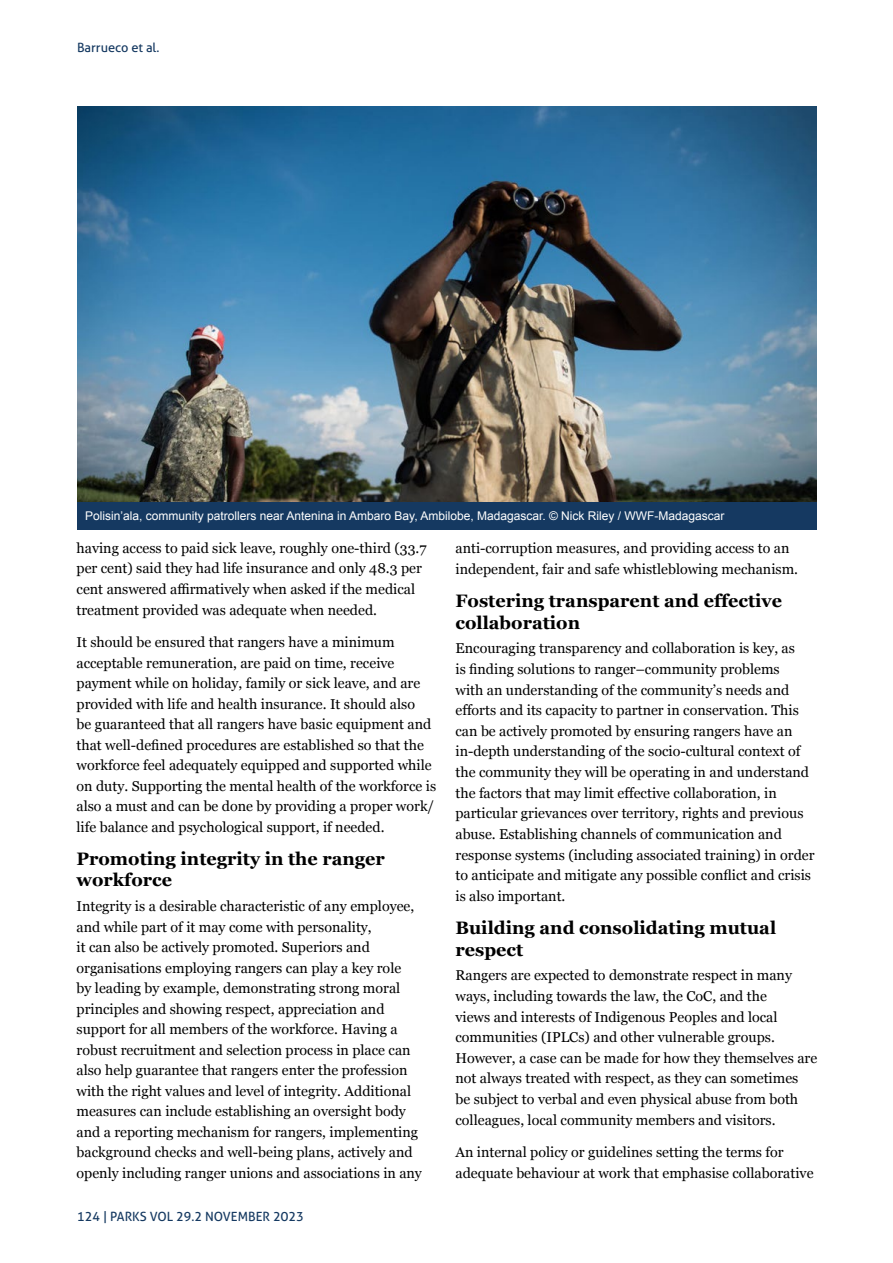
<style>
.page{position:relative;width:893px;height:1263px;background:#fff}
.page>*{position:absolute;margin:0;border:0;box-sizing:border-box;transform-origin:0 0}
.t1{font:700 18px/21.3px "Georgia";color:#000}
.t2{font:14.25px/20.5px "Georgia";color:#000}
.t3{font:12.75px "Aller";color:#153961}
.t4{font:12px "Arial";color:#fff}
</style>
<div class="page">
<img style="left:77px;top:106px;width:739px;height:396px">
<div style="left:77px;top:502px;width:739px;height:27px;background:#153961"></div>
<p class="t3" style="left:77px;top:39px;width:84px">Barrueco et al.</p>
<p class="t4" style="left:85px;top:508px;width:641px">Polisin’ala, community patrollers near Antenina in Ambaro Bay, Ambilobe, Madagascar. © Nick Riley / WWF-Madagascar</p>
<p class="t2" style="left:77px;top:537px;width:352px">having access to paid sick leave, roughly one-third (33.7 per cent) said they had life insurance and only 48.3 per cent answered affirmatively when asked if the medical treatment provided was adequate when needed.</p>
<p class="t2" style="left:77px;top:631px;width:361px">It should be ensured that rangers have a minimum acceptable remuneration, are paid on time, receive payment while on holiday, family or sick leave, and are provided with life and health insurance. It should also<br>be guaranteed that all rangers have basic equipment and that well-defined procedures are established so that the workforce feel adequately equipped and supported while on duty. Supporting the mental health of the workforce is also a must and can be done by providing a proper work/ life balance and psychological support, if needed.</p>
<p class="t1" style="left:77px;top:847px;width:310px">Promoting integrity in the ranger workforce</p>
<p class="t2" style="left:77px;top:895px;width:347px">Integrity is a desirable characteristic of any employee, and while part of it may come with personality,<br>it can also be actively promoted. Superiors and organisations employing rangers can play a key role<br>by leading by example, demonstrating strong moral principles and showing respect, appreciation and support for all members of the workforce. Having a robust recruitment and selection process in place can also help guarantee that rangers enter the profession with the right values and level of integrity. Additional measures can include establishing an oversight body and a reporting mechanism for rangers, implementing background checks and well-being plans, actively and openly including ranger unions and associations in any</p>
<p class="t3" style="left:77px;top:1208px;width:228px">124 | PARKS VOL 29.2 NOVEMBER 2023</p>
<p class="t2" style="left:455px;top:537px;width:344px">anti-corruption measures, and providing access to an independent, fair and safe whistleblowing mechanism.</p>
<p class="t1" style="left:455px;top:589px;width:328px">Fostering transparent and effective collaboration</p>
<p class="t2" style="left:455px;top:638px;width:361px">Encouraging transparency and collaboration is key, as<br>is finding solutions to ranger–community problems<br>with an understanding of the community’s needs and efforts and its capacity to partner in conservation. This can be actively promoted by ensuring rangers have an in-depth understanding of the socio-cultural context of the community they will be operating in and understand the factors that may limit effective collaboration, in particular grievances over territory, rights and previous abuse. Establishing channels of communication and response systems (including associated training) in order to anticipate and mitigate any possible conflict and crisis is also important.</p>
<p class="t1" style="left:455px;top:916px;width:322px">Building and consolidating mutual respect</p>
<p class="t2" style="left:455px;top:965px;width:363px">Rangers are expected to demonstrate respect in many ways, including towards the law, the CoC, and the<br>views and interests of Indigenous Peoples and local communities (IPLCs) and other vulnerable groups.<br>However, a case can be made for how they themselves are not always treated with respect, as they can sometimes<br>be subject to verbal and even physical abuse from both colleagues, local community members and visitors.</p>
<p class="t2" style="left:455px;top:1141px;width:360px">An internal policy or guidelines setting the terms for adequate behaviour at work that emphasise collaborative</p>
</div>
